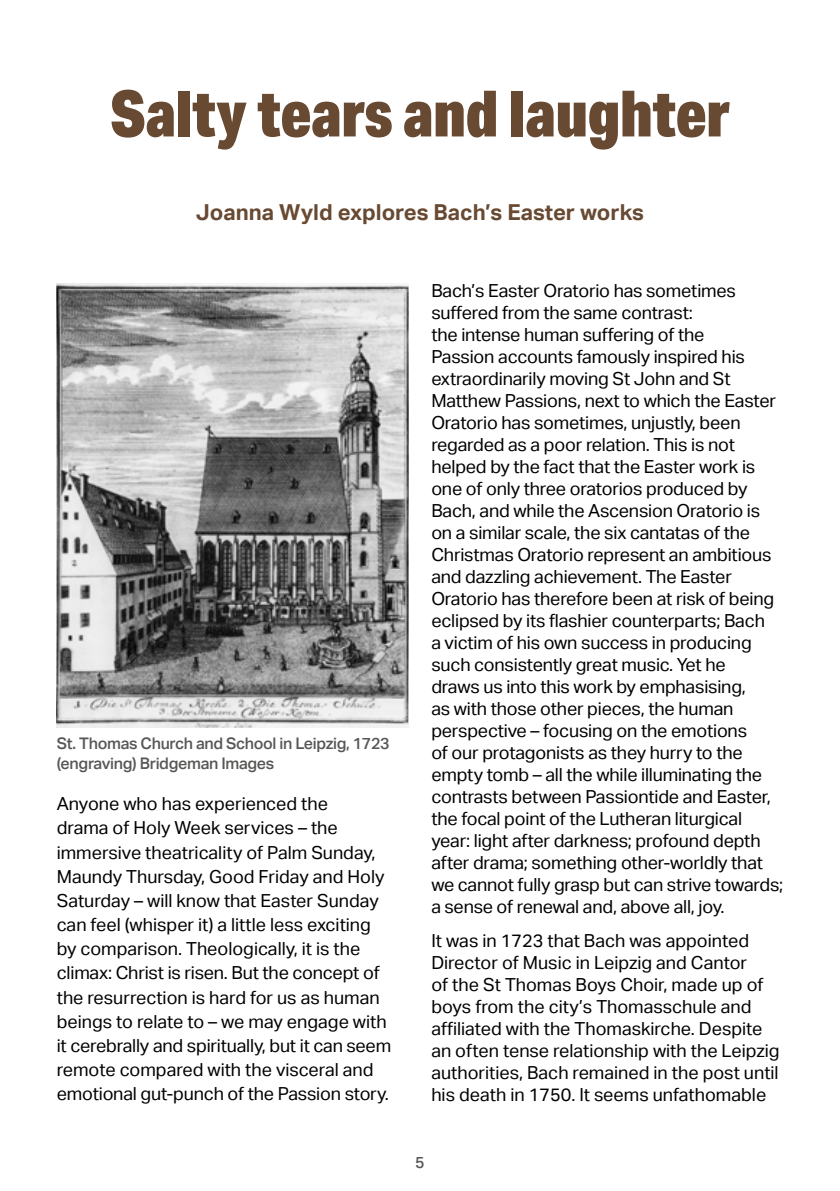
<style>
.page{position:relative;width:840px;height:1191px;background:#fff}
.page>*{position:absolute;margin:0;border:0;box-sizing:border-box;transform-origin:0 0}
.t1{font:900 64px "Aktiv Grotesk Cd";color:#684932}
.t2{font:700 22px "Aktiv Grotesk";color:#684932}
.t3{font:18px/22px "Aktiv Grotesk";letter-spacing:-.01em;color:#000}
.t4{font:500 16px/20px "Aktiv Grotesk";letter-spacing:-.02em;color:#575756}
</style>
<div class="page">
<img style="left:57px;top:283px;width:351px;height:445px">
<h1 class="t1" style="left:110px;top:72px;width:620px">Salty tears and laughter</h1>
<p class="t2" style="left:196px;top:199px;width:449px">Joanna Wyld explores Bach’s Easter works</p>
<p class="t4" style="left:57px;top:733px;width:334px">St. Thomas Church and School in Leipzig, 1723 (engraving) Bridgeman Images</p>
<p class="t3" style="left:57px;top:792px;width:336px;line-height:24.2px">Anyone who has experienced the<br>drama of Holy Week services – the immersive theatricality of Palm Sunday, Maundy Thursday, Good Friday and Holy Saturday – will know that Easter Sunday can feel (whisper it) a little less exciting by comparison. Theologically, it is the climax: Christ is risen. But the concept of the resurrection is hard for us as human beings to relate to – we may engage with it cerebrally and spiritually, but it can seem remote compared with the visceral and emotional gut-punch of the Passion story.</p>
<p class="t3" style="left:431px;top:279px;width:353px">Bach’s Easter Oratorio has sometimes suffered from the same contrast:<br>the intense human suffering of the<br>Passion accounts famously inspired his extraordinarily moving St John and St Matthew Passions, next to which the Easter Oratorio has sometimes, unjustly, been regarded as a poor relation. This is not helped by the fact that the Easter work is one of only three oratorios produced by Bach, and while the Ascension Oratorio is on a similar scale, the six cantatas of the Christmas Oratorio represent an ambitious and dazzling achievement. The Easter Oratorio has therefore been at risk of being eclipsed by its flashier counterparts; Bach<br>a victim of his own success in producing such consistently great music. Yet he<br>draws us into this work by emphasising,<br>as with those other pieces, the human perspective – focusing on the emotions<br>of our protagonists as they hurry to the empty tomb – all the while illuminating the contrasts between Passiontide and Easter, the focal point of the Lutheran liturgical year: light after darkness; profound depth after drama; something other-worldly that we cannot fully grasp but can strive towards; a sense of renewal and, above all, joy.</p>
<p class="t3" style="left:431px;top:929px;width:349px">It was in 1723 that Bach was appointed Director of Music in Leipzig and Cantor<br>of the St Thomas Boys Choir, made up of boys from the city’s Thomasschule and affiliated with the Thomaskirche. Despite an often tense relationship with the Leipzig authorities, Bach remained in the post until his death in 1750. It seems unfathomable</p>
<p class="t4" style="left:415px;top:1152px;width:11px">5</p>
</div>
